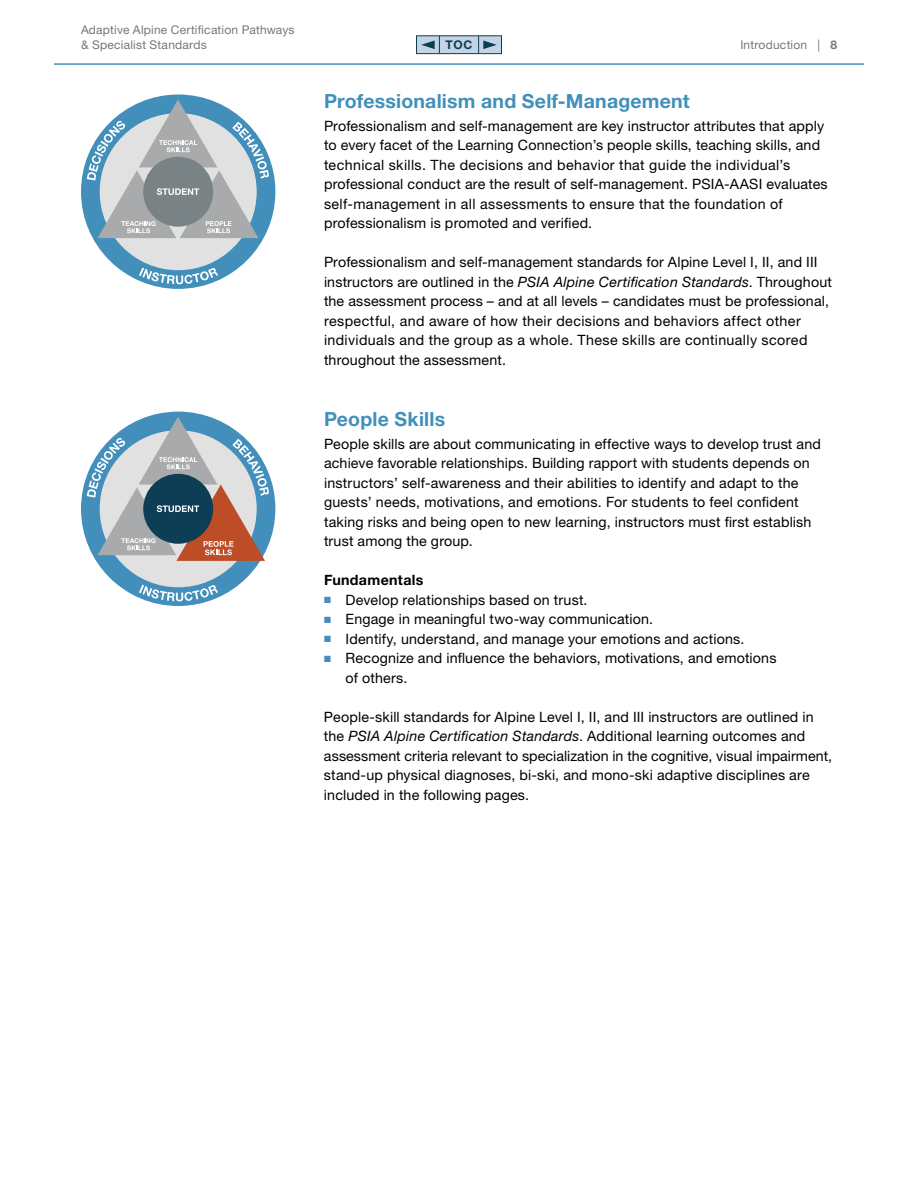
<style>
.page{position:relative;width:918px;height:1188px;background:#fff}
.page>*{position:absolute;margin:0;border:0;box-sizing:border-box;transform-origin:0 0}
.t1{font:700 19.5px "Helvetica Neue LT Std";letter-spacing:.01em;color:#418fba}
.t2{font:14.25px/19.5px "Helvetica Neue LT Std";letter-spacing:.01em;color:#000}
.t3{font:700 14.25px "Helvetica Neue LT Std";letter-spacing:.02em;color:#000}
.t4{font:12px/15px "Helvetica Neue LT Std";letter-spacing:.015em;color:#74777b}
.t5{font:700 12px "Helvetica Neue LT Std";color:#0e3e55}
.s1{font-weight:700}
.s2{font-style:italic}
.s3{color:#418fba}
</style>
<div class="page">
<div style="left:416px;top:35px;width:86px;height:19px;background:#c3d4e4;border:1px solid #0e3e55"></div>
<svg style="left:478px;top:36px;width:19px;height:18px"></svg>
<svg style="left:421px;top:36px;width:19px;height:18px"></svg>
<hr style="left:54px;top:63px;width:810px;height:2px;background:#418fba">
<div style="left:81px;top:94px;width:194px;height:195px;background:#418fba;border-radius:50%"></div>
<div style="left:100px;top:113px;width:157px;height:157px;background:#e2e1e1;border-radius:50%"></div>
<svg style="left:139px;top:268px;width:79px;height:16px"></svg>
<svg style="left:87px;top:100px;width:182px;height:138px"></svg>
<div style="left:81px;top:412px;width:194px;height:194px;background:#418fba;border-radius:50%"></div>
<div style="left:100px;top:430px;width:157px;height:157px;background:#e2e1e1;border-radius:50%"></div>
<svg style="left:139px;top:585px;width:79px;height:16px"></svg>
<svg style="left:87px;top:417px;width:182px;height:144px"></svg>
<p class="t4" style="left:81px;top:22px;width:215px">Adaptive Alpine Certification Pathways &amp; Specialist Standards</p>
<p class="t5" style="left:446px;top:37px;width:28px">TOC</p>
<p class="t4" style="left:818px;top:37px;width:21px">| <span class="s1">8</span></p>
<p class="t4" style="left:740px;top:37px;width:68px">Introduction</p>
<h1 class="t1" style="left:324px;top:89px;width:367px">Professionalism and Self-Management</h1>
<p class="t2" style="left:324px;top:116px;width:505px">Professionalism and self-management are key instructor attributes that apply to every facet of the Learning Connection’s people skills, teaching skills, and technical skills. The decisions and behavior that guide the individual’s professional conduct are the result of self-management. PSIA-AASI evaluates self-management in all assessments to ensure that the foundation of professionalism is promoted and verified.</p>
<p class="t2" style="left:324px;top:252px;width:510px">Professionalism and self-management standards for Alpine Level I, II, and III instructors are outlined in the <span class="s2">PSIA Alpine Certification Standards</span>. Throughout the assessment process – and at all levels – candidates must be professional, respectful, and aware of how their decisions and behaviors affect other individuals and the group as a whole. These skills are continually scored throughout the assessment.</p>
<h1 class="t1" style="left:324px;top:407px;width:123px">People Skills</h1>
<p class="t2" style="left:324px;top:434px;width:499px">People skills are about communicating in effective ways to develop trust and achieve favorable relationships. Building rapport with students depends on instructors’ self-awareness and their abilities to identify and adapt to the guests’ needs, motivations, and emotions. For students to feel confident taking risks and being open to new learning, instructors must first establish trust among the group.</p>
<p class="t3" style="left:324px;top:572px;width:101px">Fundamentals</p>
<p class="t2" style="left:324px;top:590px;width:265px"><span class="s3">■</span> Develop relationships based on trust.</p>
<p class="t2" style="left:324px;top:609px;width:331px"><span class="s3">■</span> Engage in meaningful two-way communication.</p>
<p class="t2" style="left:324px;top:629px;width:422px"><span class="s3">■</span> Identify, understand, and manage your emotions and actions.</p>
<p class="t2" style="left:346px;top:648px;width:432px;text-indent:-22px"><span class="s3">■</span> Recognize and influence the behaviors, motivations, and emotions of others.</p>
<p class="t2" style="left:324px;top:707px;width:510px">People-skill standards for Alpine Level I, II, and III instructors are outlined in the <span class="s2">PSIA Alpine Certification Standards</span>. Additional learning outcomes and assessment criteria relevant to specialization in the cognitive, visual impairment, stand-up physical diagnoses, bi-ski, and mono-ski adaptive disciplines are included in the following pages.</p>
</div>
